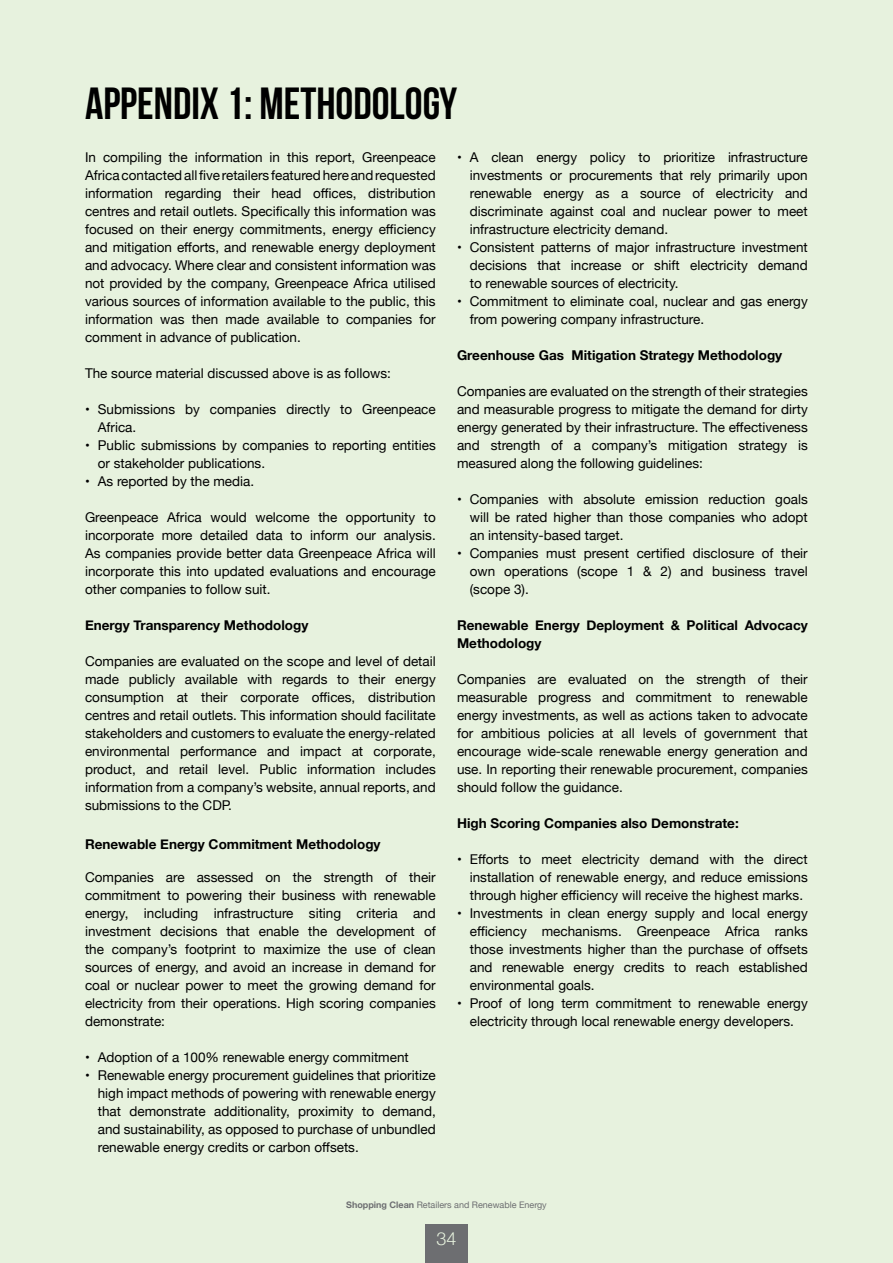
<style>
.page{position:relative;width:893px;height:1263px;background:#e7f2de}
.page>*{position:absolute;margin:0;border:0;box-sizing:border-box;transform-origin:0 0}
.t1{font:45px "Bebas Neue";color:#000}
.t2{font:300 18px "Helvetica Neue";color:#e7f2de}
.t3{font:13.5px/18px "Helvetica Neue";color:#000;text-align:justify}
.t4{font:700 13.5px/18px "Helvetica Neue";color:#000}
.t5{font:9px "Helvetica Neue";color:#6d6e71}
.s1{font-weight:700}
</style>
<div class="page">
<div style="left:425px;top:1224px;width:43px;height:39px;background:#6d6e71"></div>
<h1 class="t1" style="left:85px;top:79px;width:374px">APPENDIX 1: METHODOLOGY</h1>
<p class="t3" style="left:85px;top:149px;width:352px">In compiling the information in this report, Greenpeace Africa contacted all five retailers featured here and requested information regarding their head offices, distribution centres and retail outlets. Specifically this information was focused on their energy commitments, energy efficiency and mitigation efforts, and renewable energy deployment and advocacy. Where clear and consistent information was not provided by the company, Greenpeace Africa utilised various sources of information available to the public, this information was then made available to companies for comment in advance of publication.</p>
<p class="t3" style="left:85px;top:365px;width:307px">The source material discussed above is as follows:</p>
<p class="t3" style="left:98px;top:401px;width:339px;text-indent:-13px">• Submissions by companies directly to Greenpeace<br>Africa.</p>
<p class="t3" style="left:98px;top:437px;width:339px;text-indent:-13px">• Public submissions by companies to reporting entities or stakeholder publications.</p>
<p class="t3" style="left:85px;top:473px;width:171px">• As reported by the media.</p>
<p class="t3" style="left:85px;top:509px;width:352px">Greenpeace Africa would welcome the opportunity to incorporate more detailed data to inform our analysis.<br>As companies provide better data Greenpeace Africa will incorporate this into updated evaluations and encourage other companies to follow suit.</p>
<p class="t4" style="left:85px;top:616px;width:225px">Energy Transparency Methodology</p>
<p class="t3" style="left:85px;top:653px;width:352px">Companies are evaluated on the scope and level of detail made publicly available with regards to their energy consumption at their corporate offices, distribution centres and retail outlets. This information should facilitate stakeholders and customers to evaluate the energy-related environmental performance and impact at corporate, product, and retail level. Public information includes information from a company’s website, annual reports, and submissions to the CDP.</p>
<p class="t4" style="left:85px;top:836px;width:297px">Renewable Energy Commitment Methodology</p>
<p class="t3" style="left:85px;top:869px;width:352px">Companies are assessed on the strength of their commitment to powering their business with renewable energy, including infrastructure siting criteria and investment decisions that enable the development of the company’s footprint to maximize the use of clean sources of energy, and avoid an increase in demand for coal or nuclear power to meet the growing demand for electricity from their operations. High scoring companies demonstrate:</p>
<p class="t3" style="left:85px;top:1049px;width:325px">• Adoption of a 100% renewable energy commitment</p>
<p class="t3" style="left:98px;top:1067px;width:339px;text-indent:-13px">• Renewable energy procurement guidelines that prioritize high impact methods of powering with renewable energy that demonstrate additionality, proximity to demand, and sustainability, as opposed to purchase of unbundled renewable energy credits or carbon offsets.</p>
<p class="t3" style="left:470px;top:149px;width:339px;text-indent:-13px">• A clean energy policy to prioritize infrastructure investments or procurements that rely primarily upon renewable energy as a source of electricity and discriminate against coal and nuclear power to meet infrastructure electricity demand.</p>
<p class="t3" style="left:470px;top:239px;width:339px;text-indent:-13px">• Consistent patterns of major infrastructure investment decisions that increase or shift electricity demand to renewable sources of electricity.</p>
<p class="t3" style="left:470px;top:293px;width:339px;text-indent:-13px">• Commitment to eliminate coal, nuclear and gas energy from powering company infrastructure.</p>
<p class="t4" style="left:457px;top:346px;width:327px">Greenhouse Gas Mitigation Strategy Methodology</p>
<p class="t3" style="left:457px;top:383px;width:352px">Companies are evaluated on the strength of their strategies and measurable progress to mitigate the demand for dirty energy generated by their infrastructure. The effectiveness and strength of a company’s mitigation strategy is measured along the following guidelines:</p>
<p class="t3" style="left:470px;top:491px;width:339px;text-indent:-13px">• Companies with absolute emission reduction goals will be rated higher than those companies who adopt an intensity-based target.</p>
<p class="t3" style="left:470px;top:545px;width:339px;text-indent:-13px">• Companies must present certified disclosure of their own operations (scope 1 &amp; 2) and business travel (scope 3).</p>
<p class="t4" style="left:457px;top:616px;width:352px">Renewable Energy Deployment &amp; Political Advocacy<br>Methodology</p>
<p class="t3" style="left:457px;top:671px;width:352px">Companies are evaluated on the strength of their measurable progress and commitment to renewable energy investments, as well as actions taken to advocate for ambitious policies at all levels of government that encourage wide-scale renewable energy generation and use. In reporting their renewable procurement, companies should follow the guidance.</p>
<p class="t4" style="left:457px;top:814px;width:283px">High Scoring Companies also Demonstrate:</p>
<p class="t3" style="left:470px;top:851px;width:339px;text-indent:-13px">• Efforts to meet electricity demand with the direct installation of renewable energy, and reduce emissions through higher efficiency will receive the highest marks.</p>
<p class="t3" style="left:470px;top:905px;width:339px;text-indent:-13px">• Investments in clean energy supply and local energy efficiency mechanisms. Greenpeace Africa ranks those investments higher than the purchase of offsets and renewable energy credits to reach established environmental goals.</p>
<p class="t3" style="left:457px;top:995px;width:352px;text-align:center">• Proof of long term commitment to renewable energy electricity through local renewable energy developers.</p>
<p class="t5" style="left:346px;top:1198px;width:202px"><span class="s1">Shopping Clean</span> Retailers and Renewable Energy</p>
<h2 class="t2" style="left:436px;top:1224px;width:22px">34</h2>
</div>
